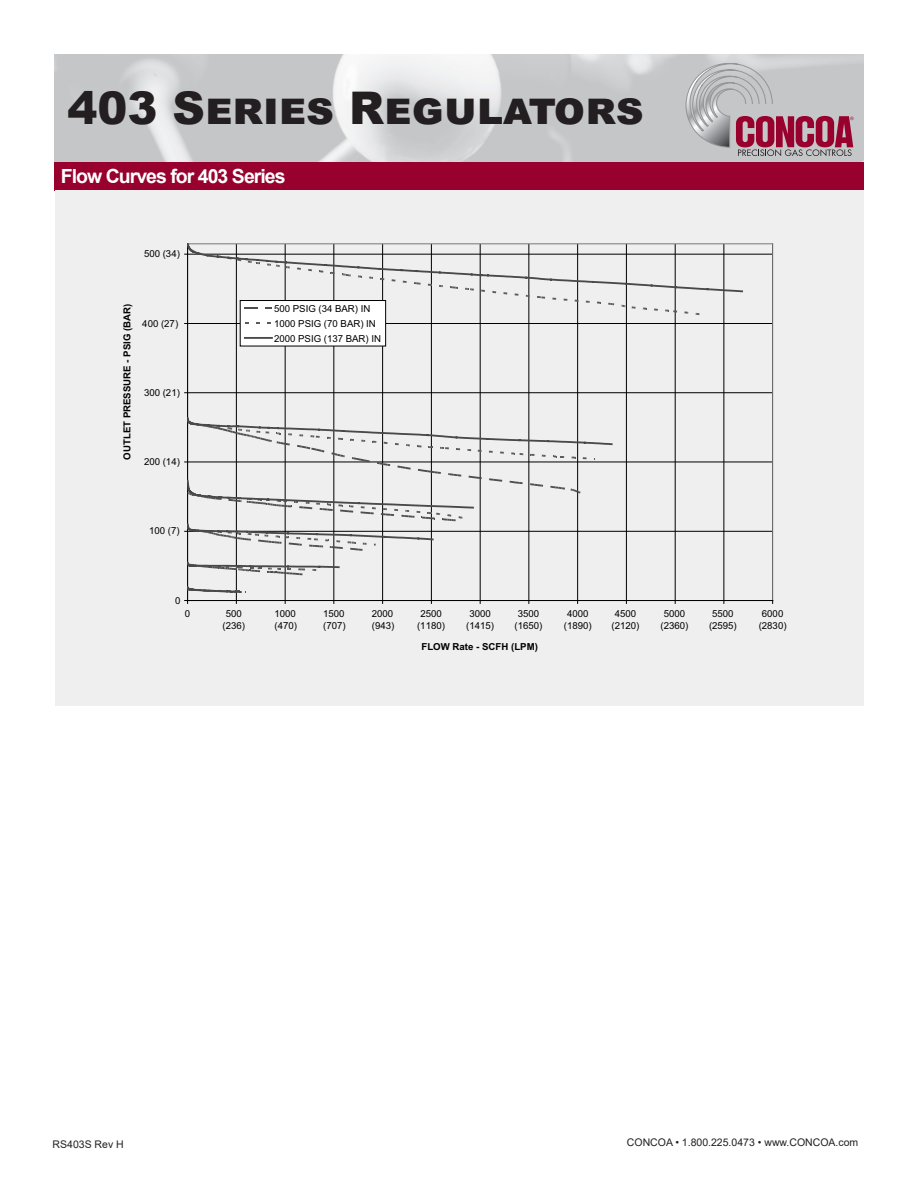
<style>
.page{position:relative;width:918px;height:1188px;background:#fff}
.page>*{position:absolute;margin:0;border:0;box-sizing:border-box;transform-origin:0 0}
.Master_Page_Titles{font:900 45px "Arial";color:#231f20}
.t1{font:700 19.5px "Arial";letter-spacing:-.05em;color:#fff}
.t2{font:10.5px "Arial";color:#231f20}
.t3{font:9.6px/11.6px "Arial";color:#000;text-align:center}
.t4{font:700 9.6px "Arial";color:#000}
</style>
<div class="page">
<div style="left:175px;top:54px;width:125px;height:108px;background:#c5c6c8"></div>
<img style="left:300px;top:54px;width:63px;height:108px">
<img style="left:164px;top:129px;width:78px;height:33px">
<img style="left:488px;top:54px;width:376px;height:108px">
<img style="left:613px;top:54px;width:130px;height:108px">
<img style="left:801px;top:54px;width:63px;height:102px">
<img style="left:663px;top:155px;width:17px;height:7px">
<svg style="left:686px;top:63px;width:168px;height:93px;background:#b7a0a9"></svg>
<div style="left:54px;top:162px;width:810px;height:28px;background:#98012d"></div>
<div style="left:55px;top:191px;width:808px;height:515px;background:#efefef"></div>
<svg style="left:187px;top:243px;width:587px;height:358px"></svg>
<hr style="left:187px;top:244px;width:1px;height:357px;background:#000">
<hr style="left:188px;top:600px;width:585px;height:1px;background:#000">
<svg style="left:185px;top:244px;width:3px;height:11px"></svg>
<svg style="left:188px;top:244px;width:556px;height:350px"></svg>
<div style="left:240px;top:301px;width:146px;height:45px;background:#fff"></div>
<svg style="left:245px;top:307px;width:13px;height:2px"></svg>
<svg style="left:265px;top:307px;width:7px;height:2px"></svg>
<hr style="left:245px;top:337px;width:27px;height:2px;background:#494949">
<p class="Master_Page_Titles" style="left:68px;top:75px;width:578px">403 Series Regulators</p>
<p class="t1" style="left:61px;top:163px;width:226px">Flow Curves for 403 Series</p>
<p class="t3" style="left:144px;top:248px;width:37px">500 (34)</p>
<p class="t4" style="left:120px;top:460px;width:157px;rotate:-90deg">OUTLET PRESSURE - PSIG (BAR)</p>
<p class="t3" style="left:274px;top:301px;width:108px;line-height:15.1px;text-align:left">500 PSIG (34 BAR) IN<br>1000 PSIG (70 BAR) IN<br>2000 PSIG (137 BAR) IN</p>
<p class="t3" style="left:142px;top:317px;width:37px">400 (27)</p>
<p class="t3" style="left:144px;top:387px;width:37px">300 (21)</p>
<p class="t3" style="left:144px;top:456px;width:37px">200 (14)</p>
<p class="t3" style="left:149px;top:525px;width:32px">100 (7)</p>
<p class="t3" style="left:175px;top:594px;width:7px">0</p>
<p class="t3" style="left:185px;top:608px;width:7px">0</p>
<p class="t3" style="left:222px;top:608px;width:24px">500 (236)</p>
<p class="t3" style="left:274px;top:608px;width:24px;text-align:left">1000 (470)</p>
<p class="t3" style="left:323px;top:608px;width:24px;text-align:left">1500 (707)</p>
<p class="t3" style="left:372px;top:608px;width:24px;text-align:left">2000 (943)</p>
<p class="t3" style="left:417px;top:608px;width:29px">2500 (1180)</p>
<p class="t3" style="left:466px;top:608px;width:29px">3000 (1415)</p>
<p class="t3" style="left:514px;top:608px;width:29px">3500 (1650)</p>
<p class="t3" style="left:564px;top:608px;width:29px">4000 (1890)</p>
<p class="t3" style="left:612px;top:608px;width:29px">4500 (2120)</p>
<p class="t3" style="left:660px;top:608px;width:29px">5000 (2360)</p>
<p class="t3" style="left:709px;top:608px;width:29px">5500 (2595)</p>
<p class="t3" style="left:759px;top:608px;width:29px">6000 (2830)</p>
<p class="t4" style="left:422px;top:640px;width:118px">FLOW Rate - SCFH (LPM)</p>
<p class="t2" style="left:53px;top:1137px;width:73px">RS403S Rev H</p>
<p class="t2" style="left:627px;top:1135px;width:233px">CONCOA • 1.800.225.0473 • www.CONCOA.com</p>
</div>
